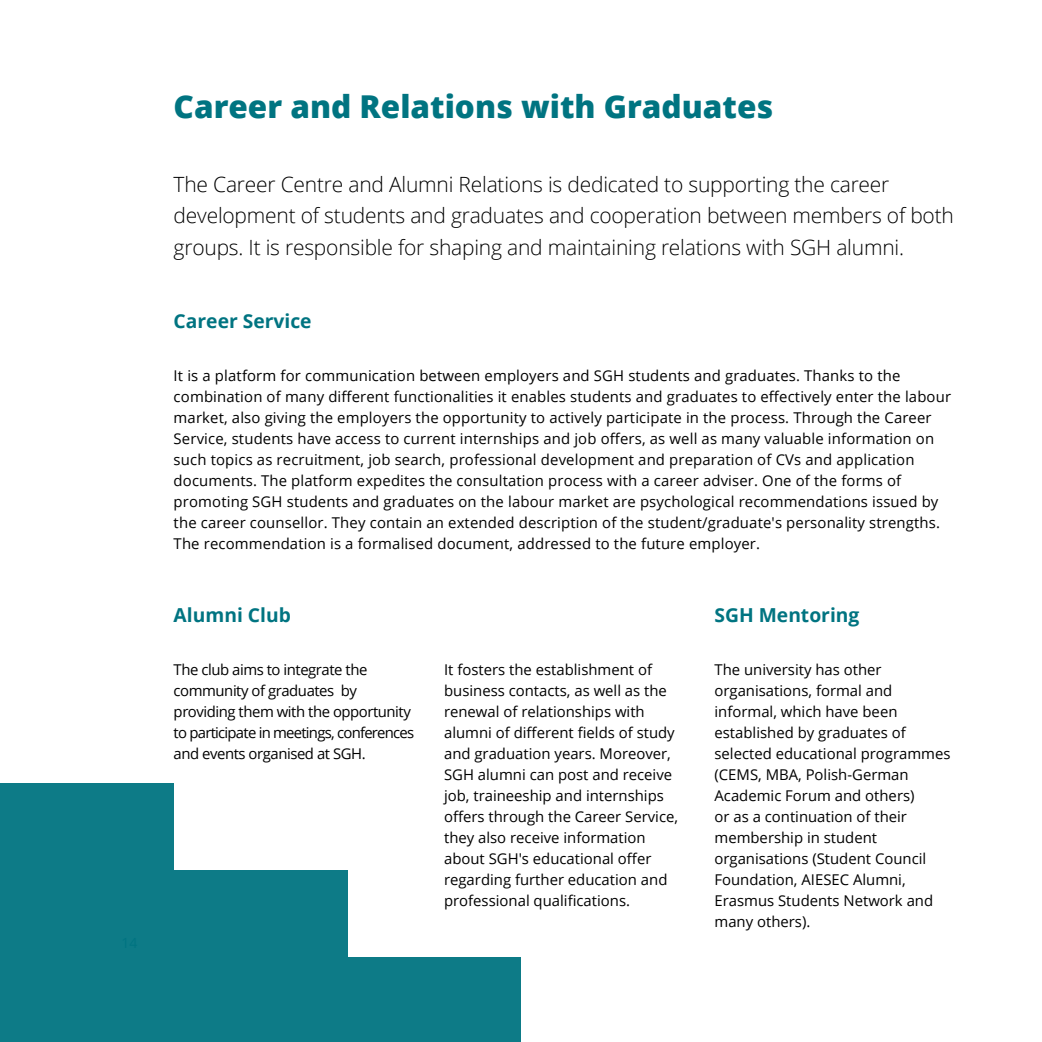
<style>
.page{position:relative;width:1042px;height:1042px;background:#fff}
.page>*{position:absolute;margin:0;border:0;box-sizing:border-box;transform-origin:0 0}
.t1{font:800 31.5px "Open Sans";color:#007481}
.t2{font:300 21px/31.5px "Open Sans";letter-spacing:-.01em;color:#000}
.t3{font:700 19.25px "Open Sans";color:#007481}
.t4{font:14.88px/21px "Open Sans";letter-spacing:.01em;color:#000}
.t5{font:14.88px/21px "Open Sans";letter-spacing:-.03em;color:#000}
</style>
<div class="page">
<div style="left:0;top:957px;width:521px;height:85px;background:#0d7b87"></div>
<div style="left:0;top:870px;width:347px;height:87px;background:#0d7b87"></div>
<div style="left:0;top:783px;width:174px;height:87px;background:#0d7b87"></div>
<h1 class="t1" style="left:174px;top:83px;width:601px">Career and Relations with Graduates</h1>
<p class="t2" style="left:174px;top:168px;width:782px">The Career Centre and Alumni Relations is dedicated to supporting the career development of students and graduates and cooperation between members of both groups. It is responsible for shaping and maintaining relations with SGH alumni.</p>
<p class="t3" style="left:174px;top:308px;width:139px">Career Service</p>
<p class="t4" style="left:174px;top:365px;width:779px">It is a platform for communication between employers and SGH students and graduates. Thanks to the combination of many different functionalities it enables students and graduates to effectively enter the labour market, also giving the employers the opportunity to actively participate in the process. Through the Career Service, students have access to current internships and job offers, as well as many valuable information on such topics as recruitment, job search, professional development and preparation of CVs and application documents. The platform expedites the consultation process with a career adviser. One of the forms of promoting SGH students and graduates on the labour market are psychological recommendations issued by the career counsellor. They contain an extended description of the student/graduate's personality strengths.<br>The recommendation is a formalised document, addressed to the future employer.</p>
<p class="t3" style="left:174px;top:602px;width:119px">Alumni Club</p>
<p class="t3" style="left:714px;top:602px;width:146px">SGH Mentoring</p>
<p class="t4" style="left:444px;top:659px;width:235px">It fosters the establishment of business contacts, as well as the renewal of relationships with alumni of different fields of study and graduation years. Moreover,<br>SGH alumni can post and receive job, traineeship and internships offers through the Career Service, they also receive information about SGH's educational offer regarding further education and professional qualifications.</p>
<p class="t5" style="left:174px;top:659px;width:242px">The club aims to integrate the community of graduates by providing them with the opportunity to participate in meetings, conferences and events organised at SGH.</p>
<p class="t4" style="left:714px;top:659px;width:237px">The university has other organisations, formal and informal, which have been established by graduates of selected educational programmes (CEMS, MBA, Polish-German<br>Academic Forum and others)<br>or as a continuation of their membership in student organisations (Student Council<br>Foundation, AIESEC Alumni,<br>Erasmus Students Network and many others).</p>
</div>
